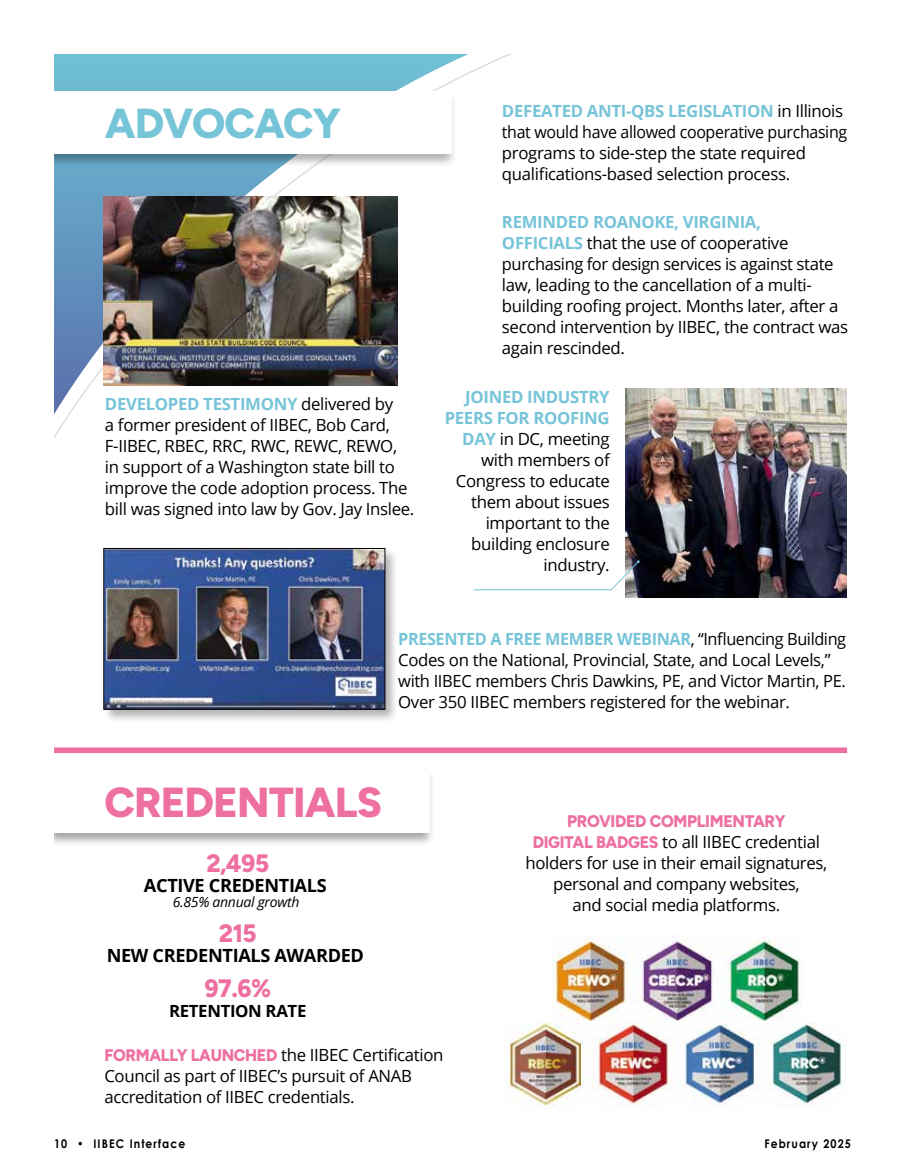
<style>
.page{position:relative;width:905px;height:1175px;background:#fff}
.page>*{position:absolute;margin:0;border:0;box-sizing:border-box;transform-origin:0 0}
.t1{font:800 42px "Figtree";letter-spacing:-.02em;color:#ed70a1}
.t2{font:800 42px "Figtree";letter-spacing:-.02em;color:#76c4d8}
.t3{font:800 25.2px "Figtree";letter-spacing:-.02em;color:#ed70a1;scale:.96 1}
.t4{font:700 18.15px "Open Sans";letter-spacing:-.02em;color:#000}
.t5{font:16.8px/21px "Open Sans";letter-spacing:-.02em;color:#000}
.t6{font:800 16.8px "Figtree";letter-spacing:-.02em;color:#ed70a1;scale:.96 1}
.t7{font:700 16.8px "Open Sans";letter-spacing:-.02em;color:#000}
.t8{font:italic 13.95px "Open Sans";letter-spacing:-.02em;color:#000}
.t9{font:700 12px "Century Gothic";letter-spacing:.1em;color:#000;scale:.9 1}
.s1{font-weight:700;color:#76c4d8}
.s2{font-family:"Figtree";font-weight:800;color:#ed70a1}
</style>
<div class="page">
<svg style="left:54px;top:54px;width:414px;height:360px"></svg>
<div style="left:54px;top:90px;width:403px;height:78px;background:#000;opacity:.3"></div>
<div style="left:54px;top:91px;width:397px;height:63px;background:#fff"></div>
<div style="left:54px;top:768px;width:381px;height:78px;background:#000;opacity:.35"></div>
<div style="left:54px;top:769px;width:375px;height:63px;background:#fff"></div>
<div style="left:54px;top:747px;width:793px;height:6px;background:#ed70a1"></div>
<img style="left:104px;top:196px;width:293px;height:189px">
<img style="left:626px;top:388px;width:220px;height:209px">
<div style="left:102px;top:547px;width:297px;height:176px;background:#000;opacity:.3"></div>
<img style="left:106px;top:550px;width:277px;height:157px">
<div style="left:104px;top:548px;width:281px;height:161px;border:1px solid #000"></div>
<svg style="left:473px;top:560px;width:166px;height:30px"></svg>
<img style="left:551px;top:935px;width:250px;height:86px">
<img style="left:508px;top:1022px;width:336px;height:85px">
<img style="left:510px;top:1023px;width:70px;height:81px">
<h1 class="t2" style="left:105px;top:98px;width:237px">ADVOCACY</h1>
<p class="t5" style="left:105px;top:393px;width:311px"><span class="s1">DEVELOPED TESTIMONY</span> delivered by<br>a former president of IIBEC, Bob Card, F-IIBEC, RBEC, RRC, RWC, REWC, REWO, in support of a Washington state bill to improve the code adoption process. The bill was signed into law by Gov. Jay Inslee.</p>
<p class="t5" style="left:502px;top:100px;width:347px"><span class="s1">DEFEATED ANTI-QBS LEGISLATION</span> in Illinois that would have allowed cooperative purchasing programs to side-step the state required qualifications-based selection process.</p>
<p class="t5" style="left:502px;top:211px;width:348px"><span class="s1">REMINDED ROANOKE, VIRGINIA,<br>OFFICIALS</span> that the use of cooperative purchasing for design services is against state law, leading to the cancellation of a multi&shy;building roofing project. Months later, after a second intervention by IIBEC, the contract was again rescinded.</p>
<p class="t5" style="left:444px;top:386px;width:166px;text-align:right"><span class="s1">JOINED INDUSTRY<br>PEERS FOR ROOFING<br>DAY</span> in DC, meeting with members of<br>Congress to educate them about issues important to the building enclosure industry.</p>
<p class="t5" style="left:398px;top:628px;width:449px"><span class="s1">PRESENTED A FREE MEMBER WEBINAR</span>, “Influencing Building Codes on the National, Provincial, State, and Local Levels,” with IIBEC members Chris Dawkins, PE, and Victor Martin, PE.<br>Over 350 IIBEC members registered for the webinar.</p>
<h1 class="t1" style="left:104px;top:776px;width:279px">CREDENTIALS</h1>
<h2 class="t3" style="left:206px;top:848px;width:67px">2,495</h2>
<p class="t4" style="left:144px;top:872px;width:189px">ACTIVE CREDENTIALS.</p>
<p class="t8" style="left:173px;top:892px;width:131px">6.85% annual growth.</p>
<h2 class="t3" style="left:219px;top:918px;width:41px">215</h2>
<p class="t4" style="left:107px;top:942px;width:264px">NEW CREDENTIALS AWARDED.</p>
<h2 class="t3" style="left:204px;top:972px;width:71px">97.6%</h2>
<p class="t7" style="left:169px;top:998px;width:139px">RETENTION RATE</p>
<p class="t6" style="left:567px;top:810px;width:229px">PROVIDED COMPLIMENTARY</p>
<p class="t5" style="left:525px;top:831px;width:303px;text-align:center"><span class="s2">DIGITAL BADGES</span> to all IIBEC credential holders for use in their email signatures, personal and company websites,<br>and social media platforms.</p>
<p class="t5" style="left:104px;top:1044px;width:340px"><span class="s2">FORMALLY LAUNCHED</span> the IIBEC Certification<br>Council as part of IIBEC’s pursuit of ANAB accreditation of IIBEC credentials.</p>
<p class="t9" style="left:54px;top:1136px;width:147px">10 • IIBEC Interface</p>
<p class="t9" style="left:764px;top:1136px;width:98px">February 2025</p>
</div>
